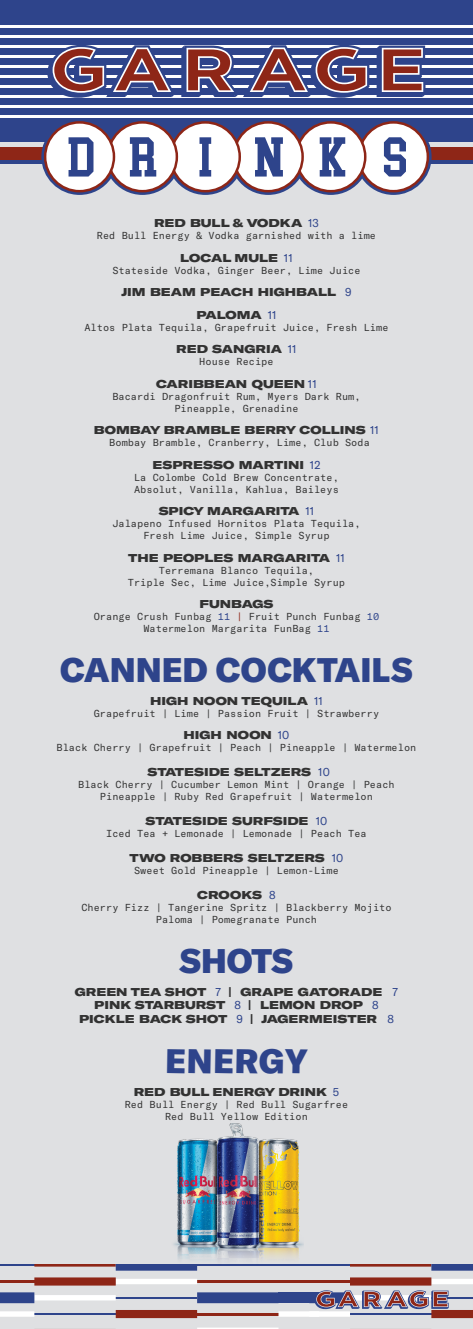
<style>
.page{position:relative;width:473px;height:1329px;background:#fff}
.page>*{position:absolute;margin:0;border:0;box-sizing:border-box;transform-origin:0 0}
.t1{font:50.25px "College Block";letter-spacing:.695em;color:#2e448b}
.t2{font:900 33.62px "GT America";color:#2e448b}
.t3{font:900 expanded 11.25px/13.8px "GT America";color:#323232;text-align:center}
.t4{font:10px/12px "GT America Mono";color:#323232;text-align:center}
.s1{font-weight:400;font-stretch:normal;color:#2e448b}
.s2{color:#2e448b}
.s3{color:#8e2617}
</style>
<div class="page">
<div style="left:0;top:0;width:472px;height:1329px;background:#dfe0e2"></div>
<div style="left:0;top:0;width:472px;height:143px;background:#2e448b"></div>
<hr style="left:0;top:25px;width:472px;height:2px;background:#fff">
<hr style="left:0;top:35px;width:472px;height:2px;background:#fff">
<hr style="left:0;top:45px;width:472px;height:2px;background:#fff">
<hr style="left:0;top:55px;width:472px;height:2px;background:#fff">
<hr style="left:0;top:65px;width:472px;height:2px;background:#fff">
<hr style="left:0;top:75px;width:472px;height:2px;background:#fff">
<hr style="left:0;top:85px;width:472px;height:2px;background:#fff">
<hr style="left:0;top:95px;width:472px;height:2px;background:#fff">
<hr style="left:0;top:105px;width:472px;height:2px;background:#fff">
<hr style="left:0;top:115px;width:472px;height:2px;background:#fff">
<svg style="left:376px;top:46px;width:49px;height:51px"></svg>
<svg style="left:47px;top:45px;width:128px;height:53px"></svg>
<svg style="left:181px;top:45px;width:188px;height:53px"></svg>
<div style="left:0;top:159px;width:472px;height:5px;background:#2e448b"></div>
<div style="left:0;top:147px;width:472px;height:12px;background:#8e2617"></div>
<svg style="left:41px;top:142px;width:390px;height:53px"></svg>
<svg style="left:44px;top:121px;width:385px;height:71px;background:#d9d1d7"></svg>
<hr style="left:197px;top:1264px;width:81px;height:2px;background:#2e448b">
<hr style="left:0;top:1264px;width:34px;height:2px;background:#2e448b">
<hr style="left:278px;top:1264px;width:41px;height:2px;background:#2e448b">
<svg style="left:35px;top:1328px;width:80px;height:1px"></svg>
<svg style="left:197px;top:1327px;width:81px;height:2px"></svg>
<svg style="left:34px;top:1264px;width:163px;height:7px"></svg>
<hr style="left:309px;top:1264px;width:41px;height:2px;background:#2e448b">
<svg style="left:351px;top:1328px;width:80px;height:1px"></svg>
<svg style="left:350px;top:1264px;width:122px;height:7px"></svg>
<svg style="left:0;top:1277px;width:472px;height:41px"></svg>
<img style="left:173px;top:1124px;width:130px;height:137px">
<h1 class="t1" style="left:68px;top:123px;width:342px">DRINKS</h1>
<p class="t3" style="left:154px;top:216px;width:166px">RED BULL &amp; VODKA <span class="s1">13</span></p>
<p class="t4" style="left:97px;top:230px;width:281px">Red Bull Energy &amp; Vodka garnished with a lime</p>
<p class="t3" style="left:180px;top:251px;width:114px">LOCAL MULE <span class="s1">11</span></p>
<p class="t4" style="left:112px;top:264px;width:250px">Stateside Vodka, Ginger Beer, Lime Juice</p>
<p class="t3" style="left:121px;top:281px;width:232px;line-height:22.5px">JIM BEAM PEACH HIGHBALL <span class="s1">9<br></span>PALOMA <span class="s1">11</span></p>
<p class="t4" style="left:84px;top:321px;width:305px">Altos Plata Tequila, Grapefruit Juice, Fresh Lime</p>
<p class="t3" style="left:176px;top:342px;width:122px">RED SANGRIA <span class="s1">11</span></p>
<p class="t4" style="left:199px;top:356px;width:76px">House Recipe</p>
<p class="t3" style="left:156px;top:377px;width:162px">CARIBBEAN QUEEN <span class="s1">11</span></p>
<p class="t4" style="left:112px;top:390px;width:250px">Bacardi Dragonfruit Rum, Myers Dark Rum,<br>Pineapple, Grenadine</p>
<p class="t3" style="left:94px;top:423px;width:286px">BOMBAY BRAMBLE BERRY COLLINS <span class="s1">11</span></p>
<p class="t4" style="left:109px;top:437px;width:262px">Bombay Bramble, Cranberry, Lime, Club Soda</p>
<p class="t3" style="left:152px;top:458px;width:169px">ESPRESSO MARTINI <span class="s1">12</span></p>
<p class="t4" style="left:134px;top:471px;width:206px;text-align:left">La Colombe Cold Brew Concentrate,<br>Absolut, Vanilla, Kahlua, Baileys</p>
<p class="t3" style="left:159px;top:504px;width:157px">SPICY MARGARITA <span class="s1">11</span></p>
<p class="t4" style="left:112px;top:518px;width:250px">Jalapeno Infused Hornitos Plata Tequila,<br>Fresh Lime Juice, Simple Syrup</p>
<p class="t3" style="left:128px;top:551px;width:218px">THE PEOPLES MARGARITA <span class="s1">11</span></p>
<p class="t4" style="left:128px;top:564px;width:219px">Terremana Blanco Tequila,<br>Triple Sec, Lime Juice,Simple Syrup</p>
<p class="t3" style="left:199px;top:597px;width:76px">FUNBAGS</p>
<p class="t4" style="left:94px;top:611px;width:287px">Orange Crush Funbag <span class="s2">11</span> <span class="s3">|</span> Fruit Punch Funbag <span class="s2">10<br></span>Watermelon Margarita FunBag <span class="s2">11</span></p>
<h2 class="t2" style="left:60px;top:648px;width:354px">CANNED COCKTAILS</h2>
<p class="t3" style="left:150px;top:694px;width:174px">HIGH NOON TEQUILA <span class="s1">11</span></p>
<p class="t4" style="left:94px;top:707px;width:287px">Grapefruit | Lime | Passion Fruit | Strawberry</p>
<p class="t3" style="left:183px;top:728px;width:107px">HIGH NOON <span class="s1">10</span></p>
<p class="t4" style="left:56px;top:742px;width:361px">Black Cherry | Grapefruit | Peach | Pineapple | Watermelon</p>
<p class="t3" style="left:147px;top:765px;width:184px">STATESIDE SELTZERS <span class="s1">10</span></p>
<p class="t4" style="left:78px;top:779px;width:318px">Black Cherry | Cucumber Lemon Mint | Orange | Peach<br>Pineapple | Ruby Red Grapefruit | Watermelon</p>
<p class="t3" style="left:145px;top:814px;width:183px">STATESIDE SURFSIDE <span class="s1">10</span></p>
<p class="t4" style="left:106px;top:828px;width:262px">Iced Tea + Lemonade | Lemonade | Peach Tea</p>
<p class="t3" style="left:129px;top:851px;width:215px">TWO ROBBERS SELTZERS <span class="s1">10</span></p>
<p class="t4" style="left:134px;top:865px;width:206px">Sweet Gold Pineapple | Lemon-Lime</p>
<p class="t3" style="left:197px;top:888px;width:80px">CROOKS <span class="s1">8</span></p>
<p class="t4" style="left:81px;top:902px;width:312px">Cherry Fizz | Tangerine Spritz | Blackberry Mojito<br>Paloma | Pomegranate Punch</p>
<h2 class="t2" style="left:180px;top:939px;width:115px">SHOTS</h2>
<p class="t3" style="left:75px;top:985px;width:324px">GREEN TEA SHOT <span class="s1">7</span> | GRAPE GATORADE <span class="s1">7<br></span>PINK STARBURST <span class="s1">8</span> | LEMON DROP <span class="s1">8<br></span>PICKLE BACK SHOT <span class="s1">9</span> | JAGERMEISTER <span class="s1">8</span></p>
<h2 class="t2" style="left:165px;top:1038px;width:144px;rotate:1deg">ENERGY</h2>
<p class="t3" style="left:134px;top:1085px;width:207px">RED BULL ENERGY DRINK <span class="s1">5</span></p>
<p class="t4" style="left:125px;top:1098px;width:225px">Red Bull Energy | Red Bull Sugarfree<br>Red Bull Yellow Edition</p>
</div>
